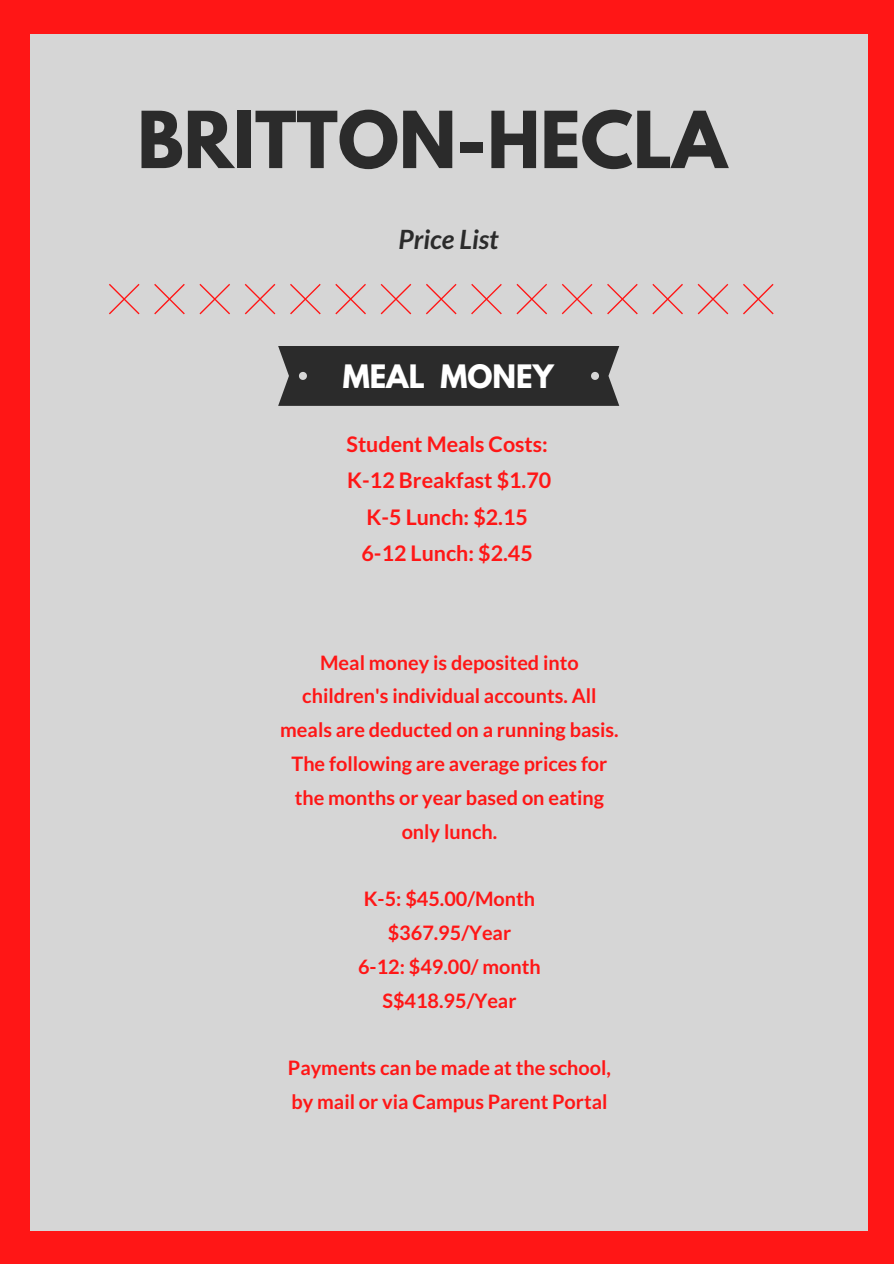
<style>
.page{position:relative;width:894px;height:1264px;background:#fff}
.page>*{position:absolute;margin:0;border:0;box-sizing:border-box;transform-origin:0 0}
.t1{font:700 69.6px "League Spartan";color:#2b2b2b}
.t2{font:700 28.65px "League Spartan";color:#fff}
.t3{font:italic 700 26.55px "Lato";color:#2b2b2b}
.t4{font:700 21.45px/36.5px "Lato";color:#ff1616;text-align:center}
.t5{font:700 19.8px/33.8px "Lato";color:#ff1616;text-align:center}
</style>
<div class="page">
<div style="left:0;top:0;width:893px;height:1263px;background:#ff1616"></div>
<div style="left:31px;top:34px;width:836px;height:1196px;background:#d6d6d6"></div>
<svg style="left:109px;top:284px;width:664px;height:30px"></svg>
<div style="left:278px;top:346px;width:341px;height:60px;background:#2b2b2b"></div>
<h1 class="t1" style="left:137px;top:105px;width:591px">BRITTON-HECLA</h1>
<h3 class="t3" style="left:398px;top:223px;width:102px">Price List</h3>
<h2 class="t2" style="left:342px;top:362px;width:212px">MEAL MONEY</h2>
<p class="t4" style="left:346px;top:425px;width:206px">Student Meals Costs:<br>K-12 Breakfast $1.70<br>K-5 Lunch: $2.15<br>6-12 Lunch: $2.45</p>
<p class="t5" style="left:280px;top:645px;width:340px">Meal money is deposited into children's individual accounts. All meals are deducted on a running basis.<br>The following are average prices for the months or year based on eating only lunch.</p>
<p class="t5" style="left:358px;top:881px;width:184px">K-5: $45.00/Month $367.95/Year<br>6-12: $49.00/ month<br>S$418.95/Year</p>
<p class="t5" style="left:288px;top:1050px;width:324px;text-align:left">Payments can be made at the school, by mail or via Campus Parent Portal</p>
</div>
